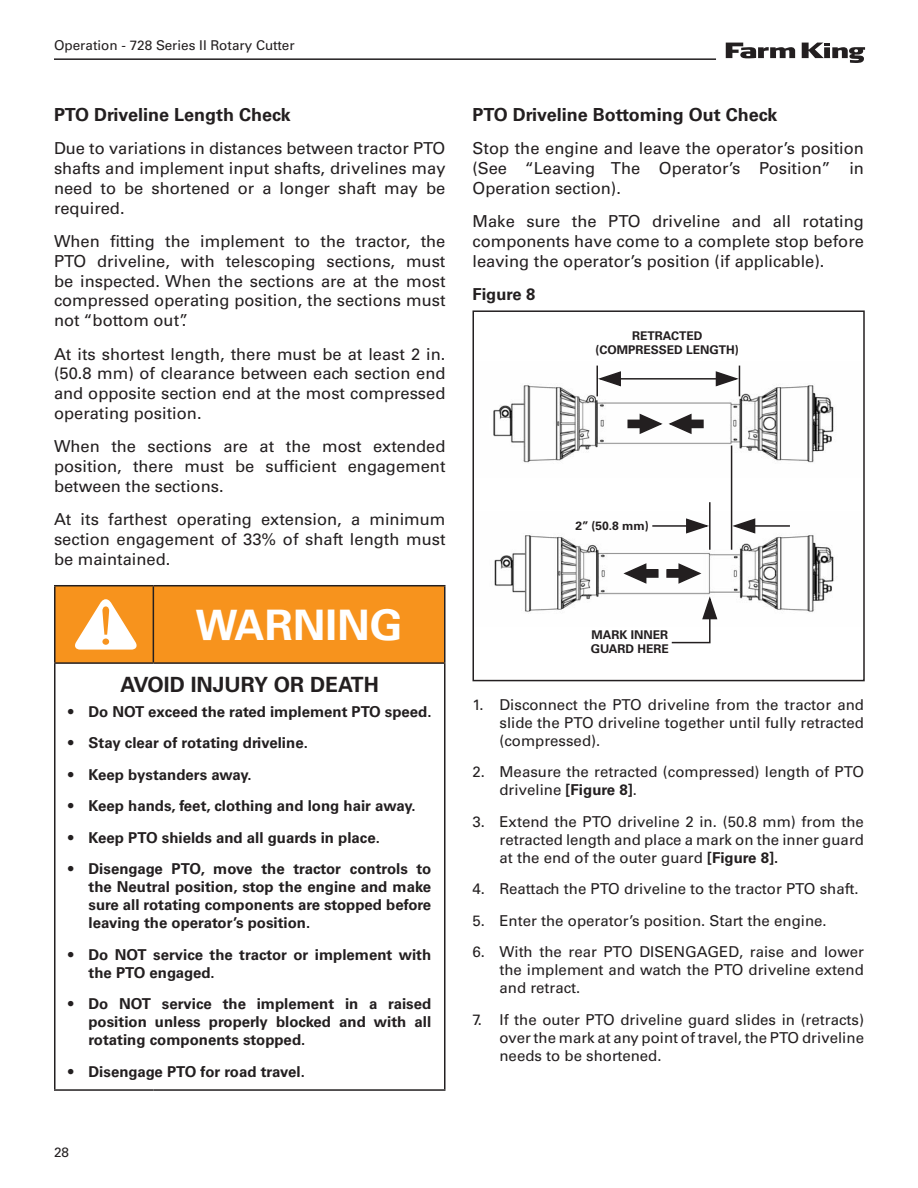
<style>
.page{position:relative;width:918px;height:1188px;background:#fff}
.page>*{position:absolute;margin:0;border:0;box-sizing:border-box;transform-origin:0 0}
.Warning{font:700 42px "Univers LT Std";color:#fff}
.Warning_small{font:700 21px "Univers LT Std";color:#231f20}
.Heading3{font:700 18px "Univers LT Std";color:#231f20}
.t1{font:16.5px/19.8px "Univers LT Std";color:#231f20;text-align:justify}
.t2{font:700 16.5px "Univers LT Std";color:#231f20}
.t3{font:15px/18px "Univers LT Std";color:#231f20;text-align:justify}
.t4{font:700 15px/18px "Univers LT Std";color:#231f20;text-align:justify}
.t5{font:13.5px "Univers LT Std";color:#231f20}
.bubbles{font:700 12px/14.4px "Univers LT Std";color:#231f20}
.s1{font-weight:400}
.s2{font-weight:700}
</style>
<div class="page">
<svg style="left:726px;top:43px;width:69px;height:15px"></svg>
<svg style="left:802px;top:43px;width:63px;height:20px"></svg>
<hr style="left:54px;top:58px;width:662px;height:2px;background:#231f20">
<hr style="left:54px;top:585px;width:99px;height:1px;background:#231f20">
<hr style="left:54px;top:586px;width:2px;height:76px;background:#231f20">
<hr style="left:54px;top:662px;width:99px;height:2px;background:#231f20">
<hr style="left:54px;top:664px;width:2px;height:425px;background:#231f20">
<hr style="left:444px;top:664px;width:2px;height:425px;background:#231f20">
<hr style="left:54px;top:1089px;width:99px;height:2px;background:#231f20">
<hr style="left:153px;top:1089px;width:292px;height:2px;background:#231f20">
<hr style="left:153px;top:585px;width:292px;height:1px;background:#231f20">
<hr style="left:444px;top:586px;width:2px;height:76px;background:#231f20">
<hr style="left:153px;top:662px;width:292px;height:2px;background:#231f20">
<svg style="left:55px;top:586px;width:390px;height:77px;background:#f29629"></svg>
<img style="left:493px;top:365px;width:341px;height:247px">
<div style="left:472px;top:310px;width:393px;height:371px;border:2px solid #231f20"></div>
<svg style="left:685px;top:517px;width:24px;height:18px"></svg>
<svg style="left:715px;top:370px;width:23px;height:17px"></svg>
<svg style="left:598px;top:370px;width:24px;height:17px"></svg>
<svg style="left:623px;top:562px;width:24px;height:23px"></svg>
<svg style="left:639px;top:412px;width:53px;height:23px"></svg>
<svg style="left:678px;top:562px;width:24px;height:23px"></svg>
<svg style="left:733px;top:517px;width:23px;height:18px"></svg>
<svg style="left:670px;top:597px;width:48px;height:47px"></svg>
<hr style="left:709px;top:502px;width:2px;height:48px;background:#231f20">
<hr style="left:731px;top:446px;width:1px;height:104px;background:#231f20">
<hr style="left:596px;top:366px;width:2px;height:30px;background:#231f20">
<hr style="left:739px;top:366px;width:1px;height:30px;background:#231f20">
<hr style="left:652px;top:525px;width:39px;height:2px;background:#231f20">
<hr style="left:616px;top:378px;width:106px;height:2px;background:#231f20">
<hr style="left:751px;top:525px;width:39px;height:2px;background:#231f20">
<div style="left:684px;top:420px;width:19px;height:7px;background:#231f20"></div>
<div style="left:683px;top:420px;width:21px;height:8px;border:2px solid #231f20"></div>
<div style="left:639px;top:570px;width:19px;height:7px;background:#231f20"></div>
<div style="left:638px;top:569px;width:21px;height:9px;border:2px solid #231f20"></div>
<div style="left:628px;top:420px;width:19px;height:7px;background:#231f20"></div>
<div style="left:627px;top:420px;width:21px;height:8px;border:2px solid #231f20"></div>
<div style="left:667px;top:570px;width:19px;height:7px;background:#231f20"></div>
<div style="left:666px;top:569px;width:21px;height:9px;border:2px solid #231f20"></div>
<p class="t5" style="left:54px;top:37px;width:242px">Operation - 728 Series II Rotary Cutter</p>
<p class="Heading3" style="left:54px;top:104px;width:238px">PTO Driveline Length Check</p>
<p class="t1" style="left:54px;top:139px;width:393px">Due to variations in distances between tractor PTO shafts and implement input shafts, drivelines may need to be shortened or a longer shaft may be required.</p>
<p class="t1" style="left:54px;top:231px;width:393px">When fitting the implement to the tractor, the PTO driveline, with telescoping sections, must be inspected. When the sections are at the most compressed operating position, the sections must not “bottom out”.</p>
<p class="t1" style="left:54px;top:344px;width:393px">At its shortest length, there must be at least 2 in. (50.8 mm) of clearance between each section end and opposite section end at the most compressed operating position.</p>
<p class="t1" style="left:54px;top:437px;width:393px">When the sections are at the most extended position, there must be sufficient engagement between the sections.</p>
<p class="t1" style="left:54px;top:509px;width:393px">At its farthest operating extension, a minimum section engagement of 33% of shaft length must be maintained.</p>
<p class="Warning" style="left:196px;top:600px;width:208px">WARNING</p>
<p class="Warning_small" style="left:121px;top:672px;width:260px">AVOID INJURY OR DEATH</p>
<p class="t4" style="left:68px;top:702px;width:365px"><span class="s1">•</span> Do NOT exceed the rated implement PTO speed.</p>
<p class="t4" style="left:68px;top:734px;width:241px"><span class="s1">•</span> Stay clear of rotating driveline.</p>
<p class="t4" style="left:68px;top:765px;width:185px"><span class="s1">•</span> Keep bystanders away.</p>
<p class="t4" style="left:68px;top:797px;width:349px"><span class="s1">•</span> Keep hands, feet, clothing and long hair away.</p>
<p class="t4" style="left:68px;top:828px;width:313px"><span class="s1">•</span> Keep PTO shields and all guards in place.</p>
<p class="t4" style="left:88px;top:860px;width:344px;text-indent:-20px"><span class="s1">•</span> Disengage PTO, move the tractor controls to the Neutral position, stop the engine and make sure all rotating components are stopped before leaving the operator’s position.</p>
<p class="t4" style="left:88px;top:945px;width:344px;text-indent:-20px"><span class="s1">•</span> Do NOT service the tractor or implement with the PTO engaged.</p>
<p class="t4" style="left:88px;top:995px;width:344px;text-indent:-20px"><span class="s1">•</span> Do NOT service the implement in a raised position unless properly blocked and with all rotating components stopped.</p>
<p class="t4" style="left:68px;top:1062px;width:238px"><span class="s1">•</span> Disengage PTO for road travel.</p>
<p class="t5" style="left:54px;top:1145px;width:17px">28</p>
<p class="Heading3" style="left:472px;top:104px;width:307px">PTO Driveline Bottoming Out Check</p>
<p class="t1" style="left:472px;top:139px;width:393px">Stop the engine and leave the operator’s position (See “Leaving The Operator’s Position” in Operation section).</p>
<p class="t1" style="left:472px;top:212px;width:393px">Make sure the PTO driveline and all rotating components have come to a complete stop before leaving the operator’s position (if applicable).</p>
<p class="t2" style="left:472px;top:285px;width:64px">Figure 8</p>
<p class="bubbles" style="left:632px;top:329px;width:72px">RETRACTED</p>
<p class="bubbles" style="left:596px;top:343px;width:145px">(COMPRESSED LENGTH)</p>
<p class="bubbles" style="left:575px;top:519px;width:75px">2” (50.8 mm)</p>
<p class="bubbles" style="left:591px;top:627px;width:80px">MARK INNER<br>GUARD HERE</p>
<p class="t3" style="left:500px;top:695px;width:366px;text-indent:-27px">1. Disconnect the PTO driveline from the tractor and slide the PTO driveline together until fully retracted (compressed).</p>
<p class="t3" style="left:500px;top:763px;width:366px;text-indent:-27px">2. Measure the retracted (compressed) length of PTO driveline <span class="s2">[Figure 8]</span>.</p>
<p class="t3" style="left:500px;top:812px;width:366px;text-indent:-27px">3. Extend the PTO driveline 2 in. (50.8 mm) from the retracted length and place a mark on the inner guard at the end of the outer guard <span class="s2">[Figure 8].</span></p>
<p class="t3" style="left:472px;top:880px;width:388px">4. Reattach the PTO driveline to the tractor PTO shaft.</p>
<p class="t3" style="left:472px;top:911px;width:356px">5. Enter the operator’s position. Start the engine.</p>
<p class="t3" style="left:500px;top:943px;width:366px;text-indent:-27px">6. With the rear PTO DISENGAGED, raise and lower the implement and watch the PTO driveline extend and retract.</p>
<p class="t3" style="left:500px;top:1010px;width:366px;text-indent:-27px">7. If the outer PTO driveline guard slides in (retracts) over the mark at any point of travel, the PTO driveline needs to be shortened.</p>
</div>
